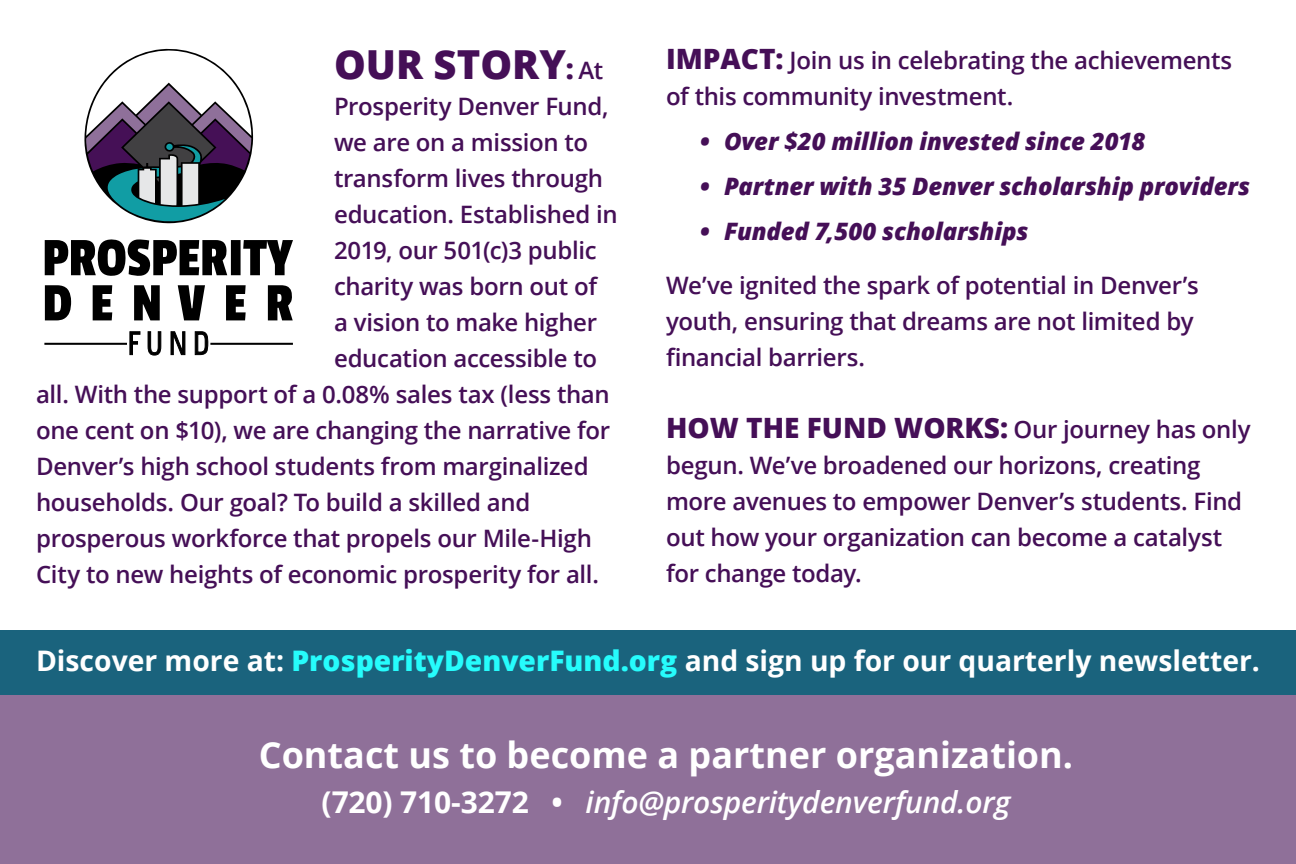
<style>
.page{position:relative;width:1296px;height:864px;background:#fff}
.page>*{position:absolute;margin:0;border:0;box-sizing:border-box;transform-origin:0 0}
.t1{font:800 40px "Open Sans";color:#450f57}
.t2{font:700 36px "Open Sans";color:#fff}
.t3{font:italic 600 30px "Open Sans";letter-spacing:-.005em;color:#fff}
.t4{font:700 28.2px "Open Sans";color:#fff}
.t5{font:600 24px/36px "Open Sans";letter-spacing:-.015em;color:#450f57}
.t6{font:italic 800 24px "Open Sans";letter-spacing:-.005em;color:#450f57}
.s1{font-size:28px}
.s2{font-weight:600;font-size:24px}
.s3{font-weight:800;font-size:28px}
.s4{font-weight:800;color:#26fcfc}
.s5{font-weight:700;font-style:normal}
</style>
<div class="page">
<div style="left:0;top:630px;width:1296px;height:66px;background:#1a637d"></div>
<div style="left:0;top:696px;width:1296px;height:168px;background:#8f7099"></div>
<svg style="left:45px;top:239px;width:248px;height:37px"></svg>
<svg style="left:93px;top:285px;width:19px;height:35px"></svg>
<svg style="left:134px;top:285px;width:26px;height:35px"></svg>
<svg style="left:178px;top:285px;width:27px;height:35px"></svg>
<svg style="left:226px;top:285px;width:20px;height:35px"></svg>
<svg style="left:45px;top:285px;width:26px;height:35px"></svg>
<svg style="left:268px;top:285px;width:25px;height:35px"></svg>
<svg style="left:129px;top:331px;width:12px;height:24px"></svg>
<svg style="left:147px;top:331px;width:15px;height:24px"></svg>
<svg style="left:170px;top:331px;width:16px;height:24px"></svg>
<svg style="left:194px;top:331px;width:15px;height:24px"></svg>
<hr style="left:44px;top:343px;width:83px;height:2px;background:#000">
<hr style="left:210px;top:343px;width:83px;height:2px;background:#000">
<svg style="left:84px;top:48px;width:169px;height:175px"></svg>
<p class="t1" style="left:334px;top:34px;width:271px">OUR STORY<span class="s1">:</span> <span class="s2">At</span></p>
<p class="t5" style="left:334px;top:87px;width:276px">Prosperity Denver Fund,</p>
<p class="t5" style="left:334px;top:123px;width:256px">we are on a mission to</p>
<p class="t5" style="left:334px;top:159px;width:271px">transform lives through</p>
<p class="t5" style="left:334px;top:195px;width:285px">education. Established in</p>
<p class="t5" style="left:334px;top:231px;width:264px">2019, our 501(c)3 public</p>
<p class="t5" style="left:334px;top:267px;width:265px">charity was born out of</p>
<p class="t5" style="left:334px;top:303px;width:265px">a vision to make higher</p>
<p class="t5" style="left:334px;top:339px;width:265px">education accessible to</p>
<p class="t5" style="left:36px;top:375px;width:575px">all. With the support of a 0.08% sales tax (less than</p>
<p class="t5" style="left:36px;top:411px;width:576px">one cent on $10), we are changing the narrative for</p>
<p class="t5" style="left:36px;top:447px;width:554px">Denver’s high school students from marginalized</p>
<p class="t5" style="left:36px;top:483px;width:496px">households. Our goal? To build a skilled and</p>
<p class="t5" style="left:36px;top:519px;width:557px">prosperous workforce that propels our Mile-High</p>
<p class="t5" style="left:36px;top:555px;width:565px">City to new heights of economic prosperity for all.</p>
<p class="t5" style="left:666px;top:42px;width:568px"><span class="s3">IMPACT:</span> Join us in celebrating the achievements of this community investment.</p>
<p class="t6" style="left:700px;top:123px;width:447px">• Over $20 million invested since 2018</p>
<p class="t6" style="left:700px;top:168px;width:552px">• Partner with 35 Denver scholarship providers</p>
<p class="t6" style="left:700px;top:213px;width:330px">• Funded 7,500 scholarships</p>
<p class="t5" style="left:666px;top:267px;width:534px">We’ve ignited the spark of potential in Denver’s youth, ensuring that dreams are not limited by financial barriers.</p>
<p class="t5" style="left:666px;top:411px;width:586px"><span class="s3">HOW THE FUND WORKS:</span> Our journey has only begun. We’ve broadened our horizons, creating more avenues to empower Denver’s students. Find out how your organization can become a catalyst for change today.</p>
<p class="t4" style="left:36px;top:641px;width:1225px">Discover more at: <span class="s4">ProsperityDenverFund.org</span> and sign up for our quarterly newsletter.</p>
<p class="t2" style="left:259px;top:729px;width:816px">Contact us to become a partner organization.</p>
<p class="t3" style="left:322px;top:781px;width:690px"><span class="s5">(720) 710-3272 •</span> info@prosperitydenverfund.org</p>
</div>
